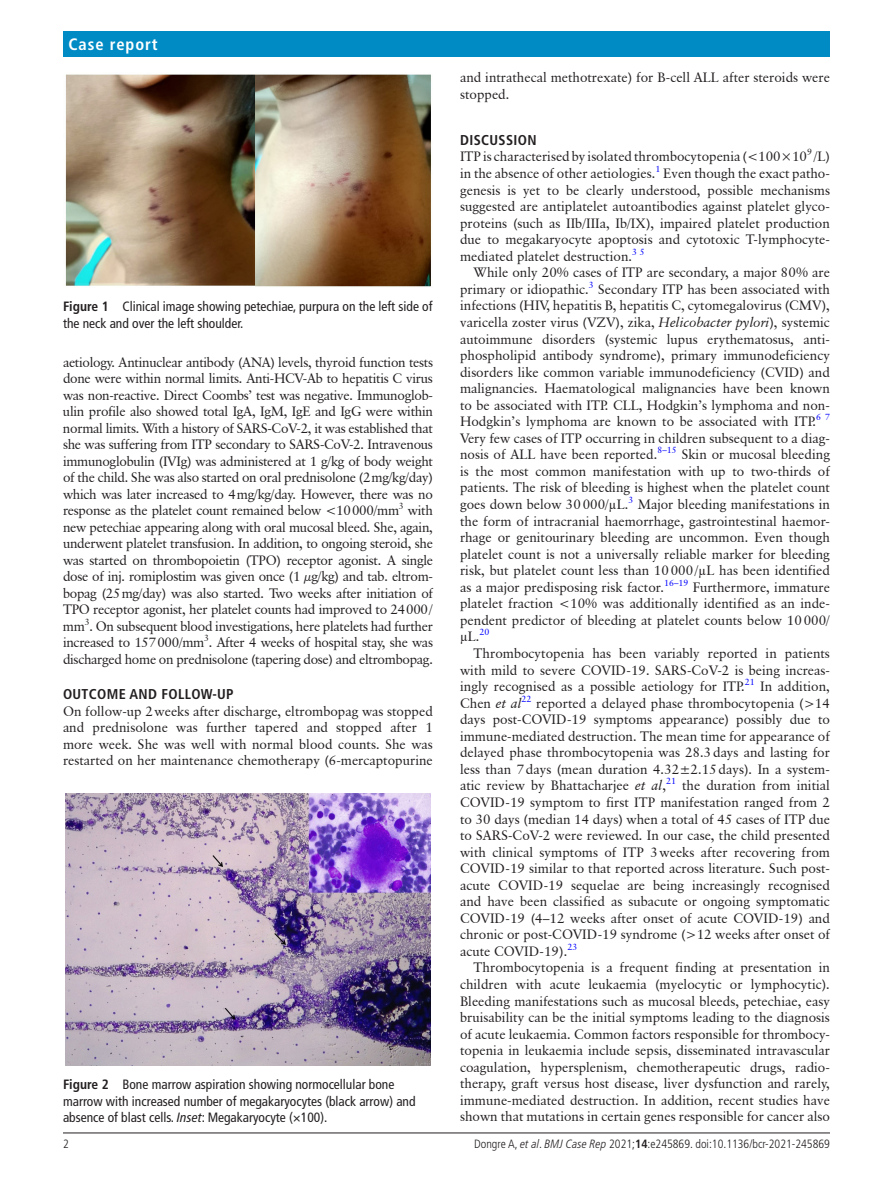
<style>
.page{position:relative;width:893px;height:1191px;background:#fff}
.page>*{position:absolute;margin:0;border:0;box-sizing:border-box;transform-origin:0 0}
.t1{font:700 condensed 16.5px "Frutiger LT Pro";letter-spacing:.055em;color:#fff}
.t2{font:700 condensed 14.25px "Frutiger LT Pro";letter-spacing:.025em;color:#231f20}
.t3{font:13.5px/16.5px "Classical Garamond BT";color:#231f20;text-align:justify}
.t4{font:condensed 13.5px/16.5px "Frutiger LT Pro";color:#231f20}
.t5{font:300 condensed 12px "Frutiger LT Pro";color:#231f20}
.t6{font:9px "Classical Garamond BT";color:#00f}
.t7{font:9px "Classical Garamond BT";color:#231f20}
.s1{font-weight:700}
.s2{font-style:italic}
.s3{font-family:"Times New Roman"}
</style>
<div class="page">
<hr style="left:63px;top:1132px;width:767px;height:1px;background:#231f20">
<div style="left:63px;top:31px;width:767px;height:25px;background:#008bc5"></div>
<img style="left:65px;top:74px;width:366px;height:213px">
<img style="left:66px;top:794px;width:364px;height:271px">
<p class="t1" style="left:69px;top:34px;width:91px">Case report</p>
<p class="t4" style="left:63px;top:298px;width:371px"><span class="s1">Figure 1</span> Clinical image showing petechiae, purpura on the left side of the neck and over the left shoulder.</p>
<p class="t3" style="left:63px;top:353px;width:372px">aetiology. Antinuclear antibody (ANA) levels, thyroid function tests done were within normal limits. Anti-HCV-Ab to hepatitis C virus was non-reactive. Direct Coombs’ test was negative. Immunoglob&shy;ulin profile also showed total IgA, IgM, IgE and IgG were within normal limits. With a history of SARS-CoV-2, it was established that she was suffering from ITP secondary to SARS-CoV-2. Intravenous immunoglobulin (IVIg) was administered at 1 g/kg of body weight of the child. She was also started on oral prednisolone (2mg/kg/day) which was later increased to 4mg/kg/day. However, there was no response as the platelet count remained below &lt;10000/mm<sup>3</sup> with new petechiae appearing along with oral mucosal bleed. She, again, underwent platelet transfusion. In addition, to ongoing steroid, she was started on thrombopoietin (TPO) receptor agonist. A single dose of inj. romiplostim was given once (1 μg/kg) and tab. eltrom&shy;bopag (25mg/day) was also started. Two weeks after initiation of TPO receptor agonist, her platelet counts had improved to 24000/ mm<sup>3</sup>. On subsequent blood investigations, here platelets had further increased to 157000/mm<sup>3</sup>. After 4 weeks of hospital stay, she was discharged home on prednisolone (tapering dose) and eltrombopag.</p>
<p class="t2" style="left:63px;top:686px;width:172px">OUTCOME AND FOLLOW-UP</p>
<p class="t3" style="left:63px;top:702px;width:371px">On follow-up 2weeks after discharge, eltrombopag was stopped and prednisolone was further tapered and stopped after 1 more week. She was well with normal blood counts. She was restarted on her maintenance chemotherapy (6-mercaptopurine</p>
<p class="t4" style="left:63px;top:1076px;width:354px"><span class="s1">Figure 2</span> Bone marrow aspiration showing normocellular bone marrow with increased number of megakaryocytes (black arrow) and absence of blast cells. <span class="s2">Inset</span>: Megakaryocyte (×100).</p>
<p class="t3" style="left:460px;top:69px;width:371px">and intrathecal methotrexate) for B-cell ALL after steroids were stopped.</p>
<p class="t2" style="left:460px;top:131px;width:78px">DISCUSSION</p>
<p class="t3" style="left:460px;top:148px;width:348px">ITP is characterised by isolated thrombocytopenia (&lt;100×10</p>
<p class="t7" style="left:807px;top:147px;width:6px">9</p>
<p class="t3" style="left:460px;top:148px;width:371px;text-indent:354px">/L) in the absence of other aetiologies.<sup>1</sup> Even though the exact patho&shy;genesis is yet to be clearly understood, possible mechanisms suggested are antiplatelet autoantibodies against platelet glyco&shy;proteins (such as IIb/IIIa, Ib/IX), impaired platelet production due to megakaryocyte apoptosis and cytotoxic T-lymphocyte&shy;mediated platelet destruction.</p>
<p class="t6" style="left:632px;top:246px;width:14px">3 5</p>
<p class="t3" style="left:460px;top:264px;width:371px;text-indent:14px">While only 20% cases of ITP are secondary, a major 80% are primary or idiopathic.<sup>3</sup> Secondary ITP has been associated with infections (HIV, hepatitis B, hepatitis C, cytomegalovirus (CMV), varicella zoster virus (VZV), zika, <span class="s2">Helicobacter pylori</span>), systemic autoimmune disorders (systemic lupus erythematosus, anti&shy;phospholipid antibody syndrome), primary immunodeficiency disorders like common variable immunodeficiency (CVID) and malignancies. Haematological malignancies have been known to be associated with ITP. CLL, Hodgkin’s lymphoma and non-Hodgkin’s lymphoma are known to be associated with ITP.</p>
<p class="t6" style="left:816px;top:411px;width:15px">6 7</p>
<p class="t3" style="left:460px;top:430px;width:371px">Very few cases of ITP occurring in children subsequent to a diag&shy;nosis of ALL have been reported.<sup>8–15</sup> Skin or mucosal bleeding is the most common manifestation with up to two-thirds of patients. The risk of bleeding is highest when the platelet count goes down below 30000/<span class="s3">µ</span>L.<sup>3</sup> Major bleeding manifestations in the form of intracranial haemorrhage, gastrointestinal haemor&shy;rhage or genitourinary bleeding are uncommon. Even though platelet count is not a universally reliable marker for bleeding risk, but platelet count less than 10000/<span class="s3">µ</span>L has been identified as a major predisposing risk factor.<sup>16–19</sup> Furthermore, immature platelet fraction &lt;10% was additionally identified as an inde&shy;pendent predictor of bleeding at platelet counts below 10000/ <span class="s3">µ</span>L.</p>
<p class="t6" style="left:480px;top:626px;width:11px">20</p>
<p class="t3" style="left:460px;top:645px;width:371px;text-indent:14px">Thrombocytopenia has been variably reported in patients with mild to severe COVID-19. SARS-CoV-2 is being increas&shy;ingly recognised as a possible aetiology for ITP.<sup>21</sup> In addition, Chen <span class="s2">et al</span></p>
<p class="t6" style="left:522px;top:693px;width:11px">22</p>
<p class="t3" style="left:460px;top:694px;width:371px;text-indent:76px">reported a delayed phase thrombocytopenia (&gt;14 days post-COVID-19 symptoms appearance) possibly due to immune-mediated destruction. The mean time for appearance of delayed phase thrombocytopenia was 28.3days and lasting for less than 7days (mean duration 4.32±2.15days). In a system&shy;atic review by Bhattacharjee <span class="s2">et al</span>,</p>
<p class="t6" style="left:666px;top:775px;width:11px">21</p>
<p class="t3" style="left:460px;top:777px;width:371px;text-indent:222px">the duration from initial COVID-19 symptom to first ITP manifestation ranged from 2 to 30 days (median 14 days) when a total of 45 cases of ITP due to SARS-CoV-2 were reviewed. In our case, the child presented with clinical symptoms of ITP 3weeks after recovering from COVID-19 similar to that reported across literature. Such post&shy;acute COVID-19 sequelae are being increasingly recognised and have been classified as subacute or ongoing symptomatic COVID-19 (4–12 weeks after onset of acute COVID-19) and chronic or post-COVID-19 syndrome (&gt;12 weeks after onset of acute COVID-19).</p>
<p class="t6" style="left:567px;top:941px;width:11px">23</p>
<p class="t3" style="left:460px;top:959px;width:371px;text-indent:14px">Thrombocytopenia is a frequent finding at presentation in children with acute leukaemia (myelocytic or lymphocytic).<br>Bleeding manifestations such as mucosal bleeds, petechiae, easy bruisability can be the initial symptoms leading to the diagnosis of acute leukaemia. Common factors responsible for thrombocy&shy;topenia in leukaemia include sepsis, disseminated intravascular coagulation, hypersplenism, chemotherapeutic drugs, radio&shy;therapy, graft versus host disease, liver dysfunction and rarely, immune-mediated destruction. In addition, recent studies have shown that mutations in certain genes responsible for cancer also</p>
<p class="t5" style="left:63px;top:1136px;width:7px">2</p>
<p class="t5" style="left:474px;top:1136px;width:357px">Dongre A, <span class="s2">et al</span>. <span class="s2">BMJ Case Rep</span> 2021;<span class="s1">14</span>:e245869. doi:10.1136/bcr-2021-245869</p>
</div>
